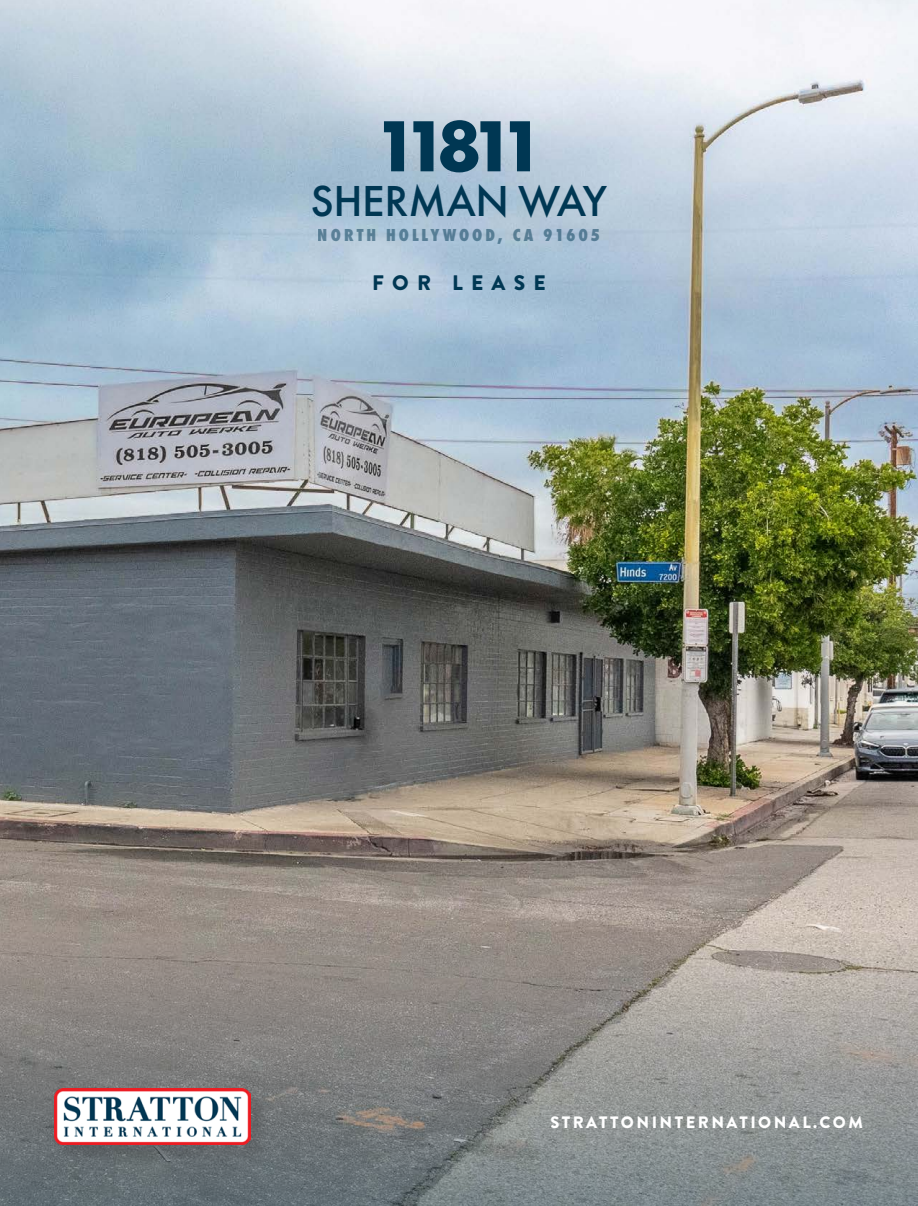
<style>
.page{position:relative;width:918px;height:1206px;background:#fff}
.page>*{position:absolute;margin:0;border:0;box-sizing:border-box;transform-origin:0 0}
.t1{font:700 75px "Futura PT";letter-spacing:-.18em;color:#003753}
.t2{font:500 45px "Futura PT";letter-spacing:-.01em;color:#003753}
.t3{font:900 21px "Brandon Grotesque";letter-spacing:.39em;color:#003753}
.t4{font:800 18px "Futura PT Cond";letter-spacing:.165em;color:#003753}
.t5{font:900 16.5px "Brandon Grotesque";letter-spacing:.15em;color:#fff}
</style>
<div class="page">
<img style="left:0;top:0;width:918px;height:927px">
<svg style="left:0;top:927px;width:918px;height:278px;background:#8b8b89"></svg>
<div style="left:57px;top:1090px;width:212px;height:73px;background:#231f20;opacity:.15"></div>
<img style="left:55px;top:1088px;width:195px;height:56px">
<p class="t1" style="left:374px;top:98px;width:172px">11811</p>
<p class="t2" style="left:311px;top:173px;width:298px">SHERMAN WAY</p>
<p class="t4" style="left:318px;top:224px;width:284px">NORTH HOLLYWOOD, CA 91605</p>
<p class="t3" style="left:372px;top:267px;width:175px">FOR LEASE</p>
<p class="t5" style="left:550px;top:1110px;width:314px">STRATTONINTERNATIONAL.COM</p>
</div>
